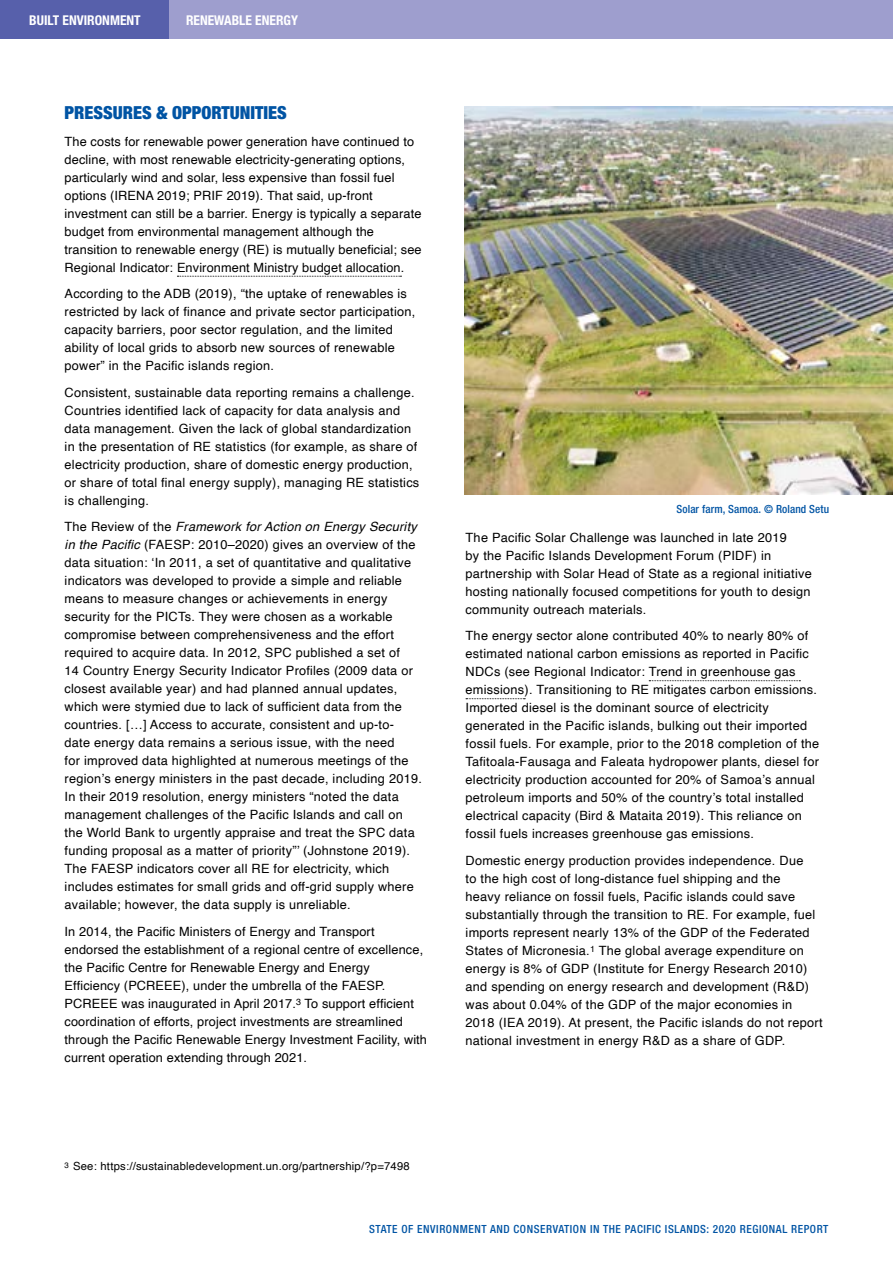
<style>
.page{position:relative;width:893px;height:1263px;background:#fff}
.page>*{position:absolute;margin:0;border:0;box-sizing:border-box;transform-origin:0 0}
.t1{font:900 condensed 18px "Helvetica Neue LT Pro";color:#0054a4}
.t2{font:700 condensed 13.5px "Helvetica Neue LT Pro";color:#fff}
.t3{font:12.75px/18px "Helvetica";letter-spacing:.02em;color:#000}
.t4{font:500 condensed 11.25px "Helvetica Neue LT Pro";letter-spacing:.05em;color:#0054a4}
.t5{font:11.25px "Helvetica";letter-spacing:.02em;color:#000}
.t6{font:500 condensed 11.25px "Helvetica Neue LT Pro";letter-spacing:.01em;color:#0054a4}
.s1{font-style:italic}
</style>
<div class="page">
<hr style="left:0;top:969px;width:1px;height:209px;background:#9393c8">
<svg style="left:0;top:1009px;width:1px;height:169px"></svg>
<svg style="left:177px;top:276px;width:224px;height:1px"></svg>
<svg style="left:649px;top:680px;width:151px;height:1px"></svg>
<svg style="left:466px;top:698px;width:59px;height:1px"></svg>
<div style="left:18px;top:0;width:875px;height:38px;background:#9e9ece"></div>
<div style="left:0;top:0;width:168px;height:38px;background:#5760ab"></div>
<img style="left:464px;top:106px;width:429px;height:389px">
<p class="t2" style="left:29px;top:12px;width:113px">BUILT ENVIRONMENT</p>
<p class="t2" style="left:186px;top:12px;width:114px">RENEWABLE ENERGY</p>
<h1 class="t1" style="left:65px;top:102px;width:224px">PRESSURES &amp; OPPORTUNITIES</h1>
<p class="t3" style="left:65px;top:133px;width:359px">The costs for renewable power generation have continued to decline, with most renewable electricity-generating options, particularly wind and solar, less expensive than fossil fuel options (IRENA 2019; PRIF 2019). That said, up-front investment can still be a barrier. Energy is typically a separate budget from environmental management although the transition to renewable energy (RE) is mutually beneficial; see Regional Indicator: Environment Ministry budget allocation.</p>
<p class="t3" style="left:65px;top:285px;width:352px">According to the ADB (2019), “the uptake of renewables is restricted by lack of finance and private sector participation, capacity barriers, poor sector regulation, and the limited ability of local grids to absorb new sources of renewable power” in the Pacific islands region.</p>
<p class="t3" style="left:65px;top:384px;width:356px">Consistent, sustainable data reporting remains a challenge.<br>Countries identified lack of capacity for data analysis and data management. Given the lack of global standardization in the presentation of RE statistics (for example, as share of electricity production, share of domestic energy production, or share of total final energy supply), managing RE statistics is challenging.</p>
<p class="t3" style="left:65px;top:518px;width:359px">The Review of the <span class="s1">Framework for Action on Energy Security in the Pacific</span> (FAESP: 2010–2020) gives an overview of the data situation: ‘In 2011, a set of quantitative and qualitative indicators was developed to provide a simple and reliable means to measure changes or achievements in energy security for the PICTs. They were chosen as a workable compromise between comprehensiveness and the effort required to acquire data. In 2012, SPC published a set of<br>14 Country Energy Security Indicator Profiles (2009 data or closest available year) and had planned annual updates, which were stymied due to lack of sufficient data from the countries. […] Access to accurate, consistent and up-to&shy;date energy data remains a serious issue, with the need<br>for improved data highlighted at numerous meetings of the region’s energy ministers in the past decade, including 2019.<br>In their 2019 resolution, energy ministers “noted the data management challenges of the Pacific Islands and call on the World Bank to urgently appraise and treat the SPC data funding proposal as a matter of priority”’ (Johnstone 2019).<br>The FAESP indicators cover all RE for electricity, which includes estimates for small grids and off-grid supply where available; however, the data supply is unreliable.</p>
<p class="t3" style="left:65px;top:923px;width:364px">In 2014, the Pacific Ministers of Energy and Transport endorsed the establishment of a regional centre of excellence, the Pacific Centre for Renewable Energy and Energy Efficiency (PCREEE), under the umbrella of the FAESP.<br>PCREEE was inaugurated in April 2017.<sup>3</sup> To support efficient coordination of efforts, project investments are streamlined through the Pacific Renewable Energy Investment Facility, with current operation extending through 2021.</p>
<p class="t5" style="left:65px;top:1158px;width:347px"><sup>3</sup> See: https://sustainabledevelopment.un.org/partnership/?p=7498</p>
<p class="t6" style="left:676px;top:502px;width:154px">Solar farm, Samoa. © Roland Setu</p>
<p class="t3" style="left:466px;top:529px;width:348px">The Pacific Solar Challenge was launched in late 2019<br>by the Pacific Islands Development Forum (PIDF) in partnership with Solar Head of State as a regional initiative hosting nationally focused competitions for youth to design community outreach materials.</p>
<p class="t3" style="left:466px;top:627px;width:355px">The energy sector alone contributed 40% to nearly 80% of estimated national carbon emissions as reported in Pacific NDCs (see Regional Indicator: Trend in greenhouse gas emissions). Transitioning to RE mitigates carbon emissions.<br>Imported diesel is the dominant source of electricity generated in the Pacific islands, bulking out their imported fossil fuels. For example, prior to the 2018 completion of the Tafitoala-Fausaga and Faleata hydropower plants, diesel for electricity production accounted for 20% of Samoa’s annual petroleum imports and 50% of the country’s total installed electrical capacity (Bird &amp; Mataita 2019). This reliance on fossil fuels increases greenhouse gas emissions.</p>
<p class="t3" style="left:466px;top:852px;width:358px">Domestic energy production provides independence. Due<br>to the high cost of long-distance fuel shipping and the<br>heavy reliance on fossil fuels, Pacific islands could save substantially through the transition to RE. For example, fuel imports represent nearly 13% of the GDP of the Federated States of Micronesia.<sup>1</sup> The global average expenditure on energy is 8% of GDP (Institute for Energy Research 2010) and spending on energy research and development (R&amp;D) was about 0.04% of the GDP of the major economies in 2018 (IEA 2019). At present, the Pacific islands do not report national investment in energy R&amp;D as a share of GDP.</p>
<p class="t4" style="left:369px;top:1222px;width:461px">STATE OF ENVIRONMENT AND CONSERVATION IN THE PACIFIC ISLANDS: 2020 REGIONAL REPORT</p>
</div>
